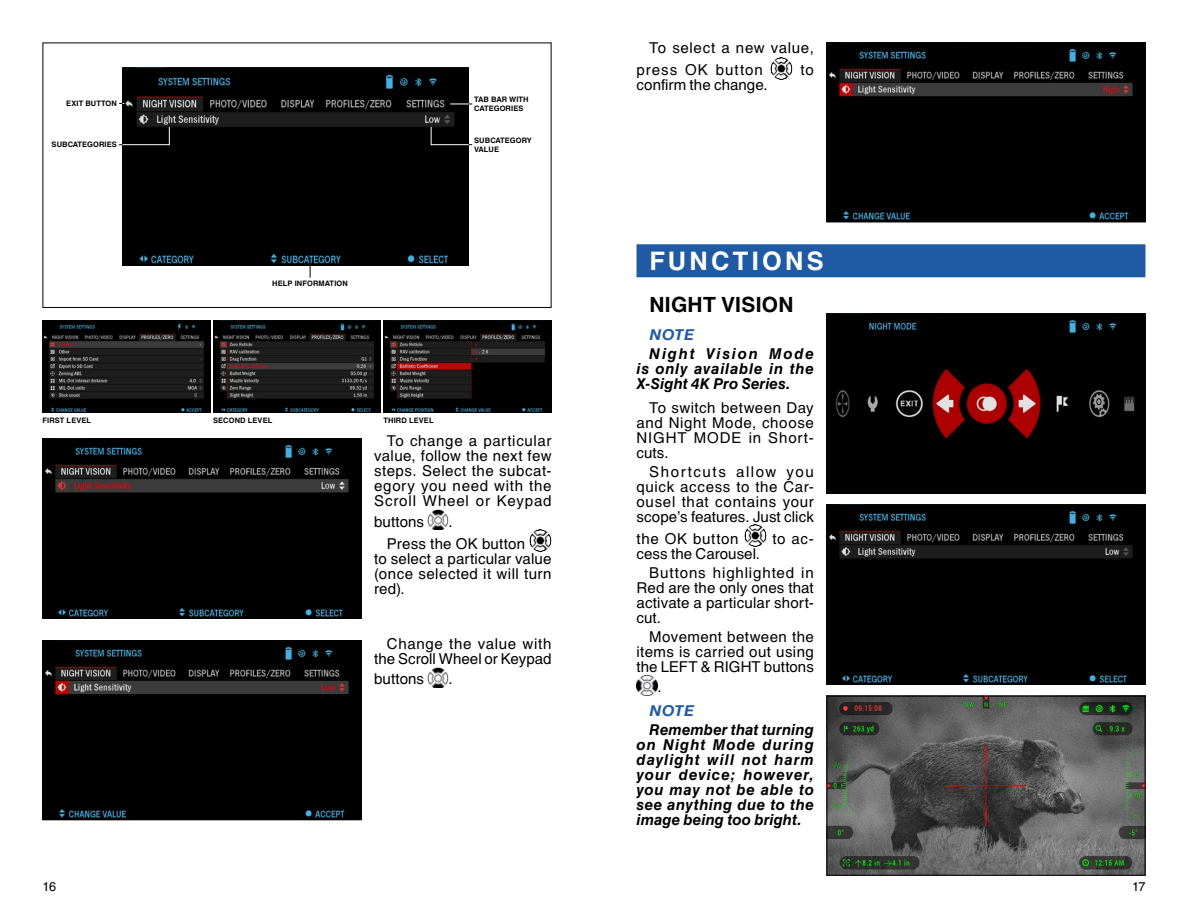
<style>
.page{position:relative;width:1188px;height:918px;background:#fff}
.page>*{position:absolute;margin:0;border:0;box-sizing:border-box;transform-origin:0 0}
.t1{font:700 25.5px "Helvetica C";letter-spacing:.125em;color:#fff}
.t2{font:700 21px "Helvetica C";letter-spacing:.015em;color:#000}
.t3{font:15px/15px "Helvetica C";letter-spacing:.03em;color:#000;text-align:justify}
.t4{font:italic 700 15px/15px "Helvetica C";letter-spacing:.035em;color:#000;text-align:justify}
.t5{font:15px/22px "Helvetica C";letter-spacing:.055em;color:#000}
.t6{font:15px/15px "Helvetica C";letter-spacing:.01em;color:#000;text-align:right}
.t7{font:15px "Helvetica C";letter-spacing:.005em;color:#000}
.t8{font:italic 700 15px "Helvetica C";letter-spacing:.015em;color:#1f5ba5;scale:1.1 1}
.t9{font:12.75px "Helvetica C";color:#000}
.t10{font:700 7.5px/9px "Helvetica C";letter-spacing:.015em;color:#000}
</style>
<div class="page">
<img style="left:123px;top:67px;width:346px;height:198px">
<div style="left:43px;top:43px;width:508px;height:265px;border:1px solid #000"></div>
<svg style="left:310px;top:264px;width:1px;height:14px"></svg>
<svg style="left:119px;top:126px;width:51px;height:19px"></svg>
<svg style="left:430px;top:126px;width:42px;height:19px"></svg>
<svg style="left:450px;top:104px;width:22px;height:1px"></svg>
<img style="left:43px;top:321px;width:167px;height:91px">
<img style="left:213px;top:321px;width:168px;height:91px">
<img style="left:384px;top:321px;width:167px;height:91px">
<img style="left:428px;top:509px;width:21px;height:21px">
<img style="left:529px;top:530px;width:22px;height:22px">
<img style="left:428px;top:667px;width:21px;height:20px">
<img style="left:45px;top:441px;width:314px;height:176px">
<div style="left:43px;top:439px;width:318px;height:180px;border:1px solid #000"></div>
<img style="left:45px;top:642px;width:314px;height:176px">
<div style="left:43px;top:640px;width:318px;height:180px;border:1px solid #000"></div>
<div style="left:637px;top:244px;width:508px;height:33px;background:#1f5ba5"></div>
<img style="left:771px;top:57px;width:22px;height:22px">
<img style="left:744px;top:524px;width:22px;height:22px">
<img style="left:637px;top:675px;width:21px;height:20px">
<img style="left:829px;top:316px;width:314px;height:176px">
<div style="left:827px;top:314px;width:318px;height:180px;border:1px solid #000"></div>
<img style="left:829px;top:698px;width:314px;height:176px">
<div style="left:827px;top:696px;width:318px;height:180px;border:1px solid #000"></div>
<img style="left:829px;top:507px;width:314px;height:176px">
<div style="left:827px;top:505px;width:318px;height:180px;border:1px solid #000"></div>
<img style="left:829px;top:45px;width:314px;height:175px">
<div style="left:827px;top:43px;width:318px;height:179px;border:1px solid #000"></div>
<p class="t10" style="left:66px;top:99px;width:52px">EXIT BUTTON</p>
<p class="t10" style="left:52px;top:140px;width:67px">SUBCATEGORIES</p>
<p class="t10" style="left:272px;top:279px;width:77px">HELP INFORMATION</p>
<p class="t10" style="left:474px;top:95px;width:56px">TAB BAR WITH<br>CATEGORIES</p>
<p class="t10" style="left:474px;top:136px;width:59px">SUBCATEGORY<br>VALUE</p>
<p class="t10" style="left:43px;top:416px;width:50px">FIRST LEVEL</p>
<p class="t10" style="left:213px;top:416px;width:61px">SECOND LEVEL</p>
<p class="t10" style="left:384px;top:416px;width:52px">THIRD LEVEL</p>
<p class="t3" style="left:374px;top:434px;width:179px;text-indent:13px">To change a particular value, follow the next few steps. Select the subcat&shy;egory you need with the Scroll Wheel or Keypad</p>
<p class="t7" style="left:374px;top:513px;width:51px">buttons</p>
<p class="t3" style="left:387px;top:510px;width:140px;line-height:22px;text-indent:62px">.<br>Press the OK button</p>
<p class="t3" style="left:374px;top:551px;width:179px">to select a particular value (once selected it will turn red).</p>
<p class="t6" style="left:374px;top:636px;width:179px">Change the value with the Scroll Wheel or Keypad</p>
<p class="t7" style="left:374px;top:671px;width:51px">buttons</p>
<p class="t3" style="left:449px;top:672px;width:6px">.</p>
<p class="t5" style="left:637px;top:37px;width:179px;text-indent:13px">To select a new value, press OK button</p>
<p class="t3" style="left:800px;top:63px;width:15px">to</p>
<p class="t7" style="left:637px;top:77px;width:133px">confirm the change.</p>
<h1 class="t1" style="left:649px;top:246px;width:176px">FUNCTIONS</h1>
<h2 class="t2" style="left:649px;top:293px;width:146px">NIGHT VISION</h2>
<p class="t8" style="left:649px;top:326px;width:42px">NOTE</p>
<p class="t4" style="left:637px;top:346px;width:179px;text-indent:13px">Night Vision Mode is only available in the X-Sight 4K Pro Series.</p>
<p class="t3" style="left:637px;top:400px;width:179px;text-indent:13px">To switch between Day and Night Mode, choose NIGHT MODE in Short&shy;cuts.</p>
<p class="t3" style="left:637px;top:464px;width:179px;text-indent:13px">Shortcuts allow you quick access to the Car&shy;ousel that contains your scope’s features. Just click</p>
<p class="t3" style="left:637px;top:531px;width:103px">the OK button</p>
<p class="t3" style="left:772px;top:531px;width:43px">to ac-</p>
<p class="t5" style="left:649px;top:544px;width:166px;line-height:19.2px;text-indent:-13px">cess the Carousel.<br>Buttons highlighted in</p>
<p class="t3" style="left:637px;top:580px;width:179px">Red are the only ones that activate a particular short&shy;cut.</p>
<p class="t3" style="left:637px;top:630px;width:179px;text-indent:13px">Movement between the items is carried out using the LEFT &amp; RIGHT buttons</p>
<p class="t3" style="left:658px;top:680px;width:6px">.</p>
<p class="t8" style="left:649px;top:702px;width:42px">NOTE</p>
<p class="t4" style="left:637px;top:722px;width:179px;text-indent:13px">Remember that turning on Night Mode during daylight will not harm your device; however, you may not be able to see anything due to the image being too bright.</p>
<p class="t9" style="left:43px;top:879px;width:15px">16</p>
<p class="t9" style="left:1132px;top:879px;width:15px">17</p>
</div>
